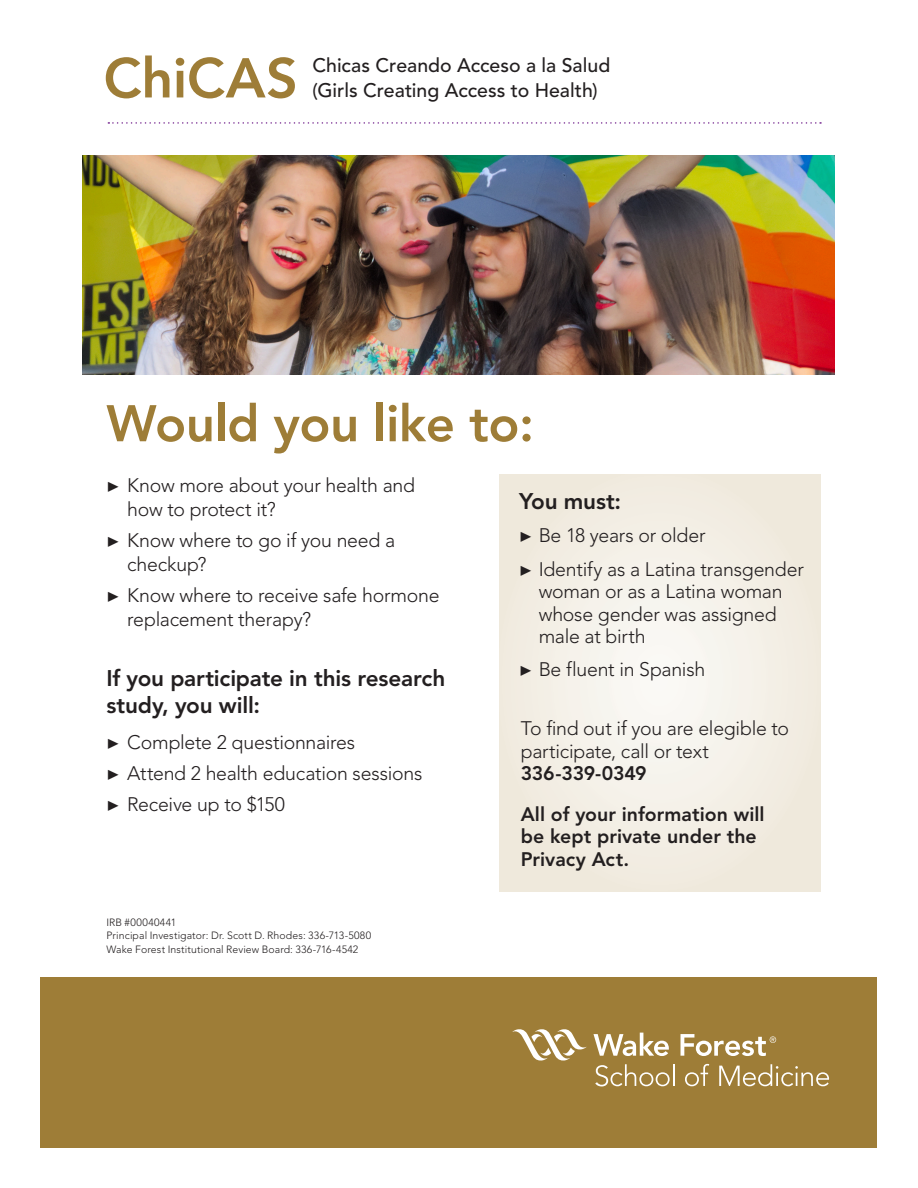
<style>
.page{position:relative;width:918px;height:1188px;background:#fff}
.page>*{position:absolute;margin:0;border:0;box-sizing:border-box;transform-origin:0 0}
.t1{font:800 55.5px "Avenir LT Std";color:#9e7d37}
.t2{font:800 51px "Avenir LT Std";letter-spacing:-.01em;color:#9e7d37}
.t3{font:800 22.5px/27.2px "Avenir LT Std";letter-spacing:-.01em;color:#231f20}
.t4{font:300 19.5px/24px "Avenir LT Std";letter-spacing:-.015em;color:#231f20}
.t5{font:800 19.5px/40px "Avenir LT Std";color:#231f20}
.t6{font:500 19.5px/25px "Avenir LT Std";color:#231f20}
.t7{font:300 10.5px/13.5px "Avenir LT Std";letter-spacing:.01em;color:#231f20}
.s1{font-family:"Minion Pro Cn Capt";font-weight:400}
</style>
<div class="page">
<svg style="left:108px;top:122px;width:713px;height:2px"></svg>
<div style="left:40px;top:977px;width:838px;height:171px;background:#9e7d37"></div>
<img style="left:82px;top:156px;width:753px;height:219px">
<svg style="left:499px;top:474px;width:321px;height:418px;background:#f2eee4"></svg>
<svg style="left:595px;top:1064px;width:75px;height:22px"></svg>
<hr style="left:673px;top:1064px;width:2px;height:22px;background:#fff">
<svg style="left:685px;top:1064px;width:24px;height:22px"></svg>
<svg style="left:719px;top:1064px;width:110px;height:22px"></svg>
<svg style="left:512px;top:1029px;width:75px;height:32px"></svg>
<svg style="left:594px;top:1033px;width:75px;height:23px"></svg>
<svg style="left:681px;top:1034px;width:95px;height:22px"></svg>
<h1 class="t1" style="left:104px;top:45px;width:196px">ChiCAS</h1>
<p class="t6" style="left:312px;top:53px;width:299px">Chicas Creando Acceso a la Salud (Girls Creating Access to Health)</p>
<h2 class="t2" style="left:106px;top:393px;width:429px">Would you like to:</h2>
<p class="t4" style="left:127px;top:473px;width:289px;text-indent:-21px"><span class="s1">▶</span> Know more about your health and how to protect it?</p>
<p class="t4" style="left:127px;top:528px;width:270px;text-indent:-21px"><span class="s1">▶</span> Know where to go if you need a checkup?</p>
<p class="t4" style="left:127px;top:583px;width:314px;text-indent:-21px"><span class="s1">▶</span> Know where to receive safe hormone replacement therapy?</p>
<p class="t3" style="left:106px;top:665px;width:340px">If you participate in this research study, you will:</p>
<p class="t4" style="left:106px;top:727px;width:317px;line-height:31px"><span class="s1">▶</span> Complete 2 questionnaires<br><span class="s1">▶</span> Attend 2 health education sessions <span class="s1">▶</span> Receive up to $150</p>
<p class="t3" style="left:519px;top:488px;width:104px">You must:</p>
<p class="t4" style="left:519px;top:519px;width:286px;line-height:33.3px"><span class="s1">▶</span> Be 18 years or older<br><span class="s1">▶</span> Identify as a Latina transgender</p>
<p class="t4" style="left:539px;top:580px;width:246px;line-height:22.5px">woman or as a Latina woman whose gender was assigned male at birth</p>
<p class="t4" style="left:519px;top:658px;width:188px"><span class="s1">▶</span> Be fluent in Spanish</p>
<p class="t4" style="left:521px;top:718px;width:270px;line-height:22.5px">To find out if you are elegible to participate, call or text</p>
<p class="t5" style="left:521px;top:754px;width:245px">336-339-0349<br>All of your information will</p>
<p class="t5" style="left:521px;top:825px;width:238px;line-height:22.5px">be kept private under the<br>Privacy Act.</p>
<p class="t7" style="left:106px;top:916px;width:266px">IRB #00040441<br>Principal Investigator: Dr. Scott D. Rhodes: 336-713-5080<br>Wake Forest Institutional Review Board: 336-716-4542</p>
</div>
